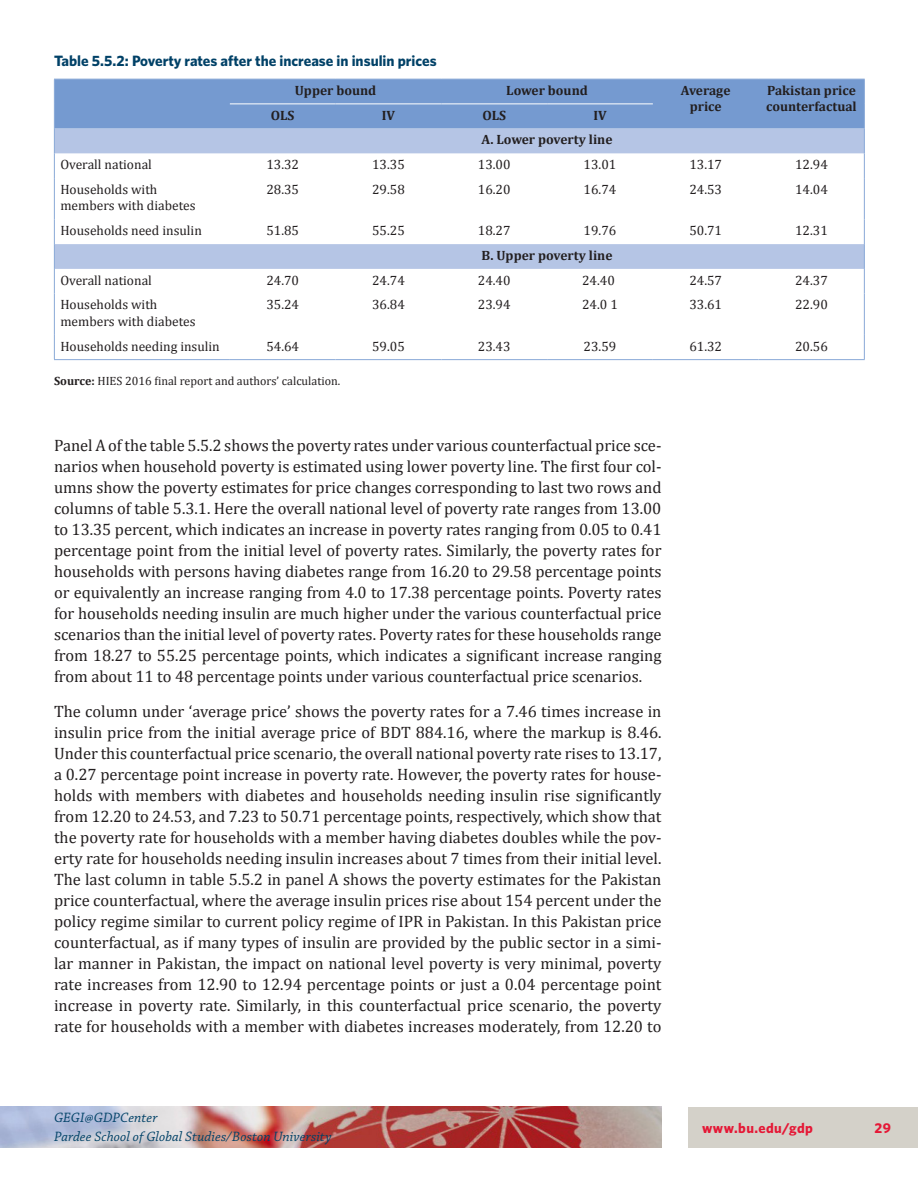
<style>
.page{position:relative;width:918px;height:1188px;background:#fff}
.page>*{position:absolute;margin:0;border:0;box-sizing:border-box;transform-origin:0 0}
.t1{font:16.5px/21px "Cambria";color:#231f20;text-align:justify}
.table_header{font:700 15px "Whitney";color:#004167}
.t2{font:italic 14.25px/18.8px "Chaparral Pro";letter-spacing:.005em;color:#004167}
.t3{font:700 14.25px "Whitney";letter-spacing:.025em;color:#e51836}
.Table_body{font:13.5px/16.5px "Cambria";color:#231f20}
.Table_Col_Head{font:700 13.5px/16.5px "Cambria";color:#231f20;text-align:center}
.footnote_or_source{font:12px "Cambria";color:#231f20}
.s1{font-weight:700}
</style>
<div class="page">
<img style="left:0;top:1107px;width:662px;height:40px">
<div style="left:688px;top:1107px;width:230px;height:40px;background:#d4d1c9"></div>
<svg style="left:55px;top:178px;width:809px;height:91px"></svg>
<svg style="left:54px;top:79px;width:811px;height:99px"></svg>
<hr style="left:54px;top:178px;width:1px;height:41px;background:#89a9d7">
<hr style="left:864px;top:178px;width:1px;height:41px;background:#89a9d7">
<svg style="left:54px;top:219px;width:1px;height:75px"></svg>
<svg style="left:864px;top:219px;width:1px;height:75px"></svg>
<hr style="left:54px;top:294px;width:1px;height:41px;background:#89a9d7">
<hr style="left:864px;top:294px;width:1px;height:41px;background:#89a9d7">
<svg style="left:54px;top:335px;width:1px;height:24px"></svg>
<svg style="left:864px;top:335px;width:1px;height:24px"></svg>
<hr style="left:54px;top:359px;width:176px;height:1px;background:#89a9d7">
<hr style="left:230px;top:359px;width:106px;height:1px;background:#89a9d7">
<hr style="left:336px;top:359px;width:105px;height:1px;background:#89a9d7">
<hr style="left:441px;top:359px;width:106px;height:1px;background:#89a9d7">
<hr style="left:547px;top:359px;width:106px;height:1px;background:#89a9d7">
<hr style="left:653px;top:359px;width:106px;height:1px;background:#89a9d7">
<hr style="left:759px;top:359px;width:106px;height:1px;background:#89a9d7">
<hr style="left:230px;top:104px;width:106px;height:1px;background:#fff">
<hr style="left:336px;top:104px;width:105px;height:1px;background:#fff">
<hr style="left:441px;top:104px;width:106px;height:1px;background:#fff">
<hr style="left:547px;top:104px;width:106px;height:1px;background:#fff">
<p class="table_header" style="left:54px;top:51px;width:384px">Table 5.5.2: Poverty rates after the increase in insulin prices</p>
<p class="Table_Col_Head" style="left:295px;top:82px;width:83px">Upper bound</p>
<p class="Table_Col_Head" style="left:506px;top:82px;width:83px">Lower bound</p>
<p class="Table_Col_Head" style="left:681px;top:82px;width:51px">Average price</p>
<p class="Table_Col_Head" style="left:766px;top:82px;width:92px;text-align:left">Pakistan price counterfactual</p>
<p class="Table_Col_Head" style="left:271px;top:106px;width:25px">OLS</p>
<p class="Table_Col_Head" style="left:382px;top:106px;width:15px">IV</p>
<p class="Table_Col_Head" style="left:482px;top:106px;width:25px">OLS</p>
<p class="Table_Col_Head" style="left:593px;top:106px;width:15px">IV</p>
<p class="Table_Col_Head" style="left:482px;top:131px;width:132px">A. Lower poverty line</p>
<p class="Table_body" style="left:60px;top:156px;width:93px">Overall national</p>
<p class="Table_body" style="left:266px;top:156px;width:34px">13.32</p>
<p class="Table_body" style="left:372px;top:156px;width:34px">13.35</p>
<p class="Table_body" style="left:478px;top:156px;width:34px">13.00</p>
<p class="Table_body" style="left:584px;top:156px;width:34px">13.01</p>
<p class="Table_body" style="left:689px;top:156px;width:34px">13.17</p>
<p class="Table_body" style="left:795px;top:156px;width:34px">12.94</p>
<p class="Table_body" style="left:60px;top:181px;width:137px">Households with members with diabetes</p>
<p class="Table_body" style="left:266px;top:181px;width:34px">28.35</p>
<p class="Table_body" style="left:372px;top:181px;width:34px">29.58</p>
<p class="Table_body" style="left:478px;top:181px;width:34px">16.20</p>
<p class="Table_body" style="left:584px;top:181px;width:34px">16.74</p>
<p class="Table_body" style="left:689px;top:181px;width:34px">24.53</p>
<p class="Table_body" style="left:795px;top:181px;width:34px">14.04</p>
<p class="Table_body" style="left:60px;top:222px;width:143px">Households need insulin</p>
<p class="Table_body" style="left:266px;top:222px;width:34px">51.85</p>
<p class="Table_body" style="left:372px;top:222px;width:34px">55.25</p>
<p class="Table_body" style="left:478px;top:222px;width:34px">18.27</p>
<p class="Table_body" style="left:584px;top:222px;width:34px">19.76</p>
<p class="Table_body" style="left:689px;top:222px;width:34px">50.71</p>
<p class="Table_body" style="left:795px;top:222px;width:34px">12.31</p>
<p class="Table_Col_Head" style="left:482px;top:247px;width:132px">B. Upper poverty line</p>
<p class="Table_body" style="left:60px;top:272px;width:93px">Overall national</p>
<p class="Table_body" style="left:266px;top:272px;width:34px">24.70</p>
<p class="Table_body" style="left:372px;top:272px;width:34px">24.74</p>
<p class="Table_body" style="left:478px;top:272px;width:34px">24.40</p>
<p class="Table_body" style="left:582px;top:272px;width:34px">24.40</p>
<p class="Table_body" style="left:689px;top:272px;width:34px">24.57</p>
<p class="Table_body" style="left:795px;top:272px;width:34px">24.37</p>
<p class="Table_body" style="left:60px;top:296px;width:137px">Households with members with diabetes</p>
<p class="Table_body" style="left:266px;top:296px;width:34px">35.24</p>
<p class="Table_body" style="left:372px;top:296px;width:34px">36.84</p>
<p class="Table_body" style="left:478px;top:296px;width:34px">23.94</p>
<p class="Table_body" style="left:582px;top:296px;width:37px">24.0 1</p>
<p class="Table_body" style="left:689px;top:296px;width:34px">33.61</p>
<p class="Table_body" style="left:795px;top:296px;width:34px">22.90</p>
<p class="Table_body" style="left:60px;top:338px;width:161px">Households needing insulin</p>
<p class="Table_body" style="left:266px;top:338px;width:34px">54.64</p>
<p class="Table_body" style="left:372px;top:338px;width:34px">59.05</p>
<p class="Table_body" style="left:478px;top:338px;width:34px">23.43</p>
<p class="Table_body" style="left:584px;top:338px;width:34px">23.59</p>
<p class="Table_body" style="left:689px;top:338px;width:34px">61.32</p>
<p class="Table_body" style="left:795px;top:338px;width:34px">20.56</p>
<p class="footnote_or_source" style="left:54px;top:374px;width:288px"><span class="s1">Source:</span> HIES 2016 final report and authors’ calculation.</p>
<p class="t1" style="left:54px;top:435px;width:609px">Panel A of the table 5.5.2 shows the poverty rates under various counterfactual price sce&shy;narios when household poverty is estimated using lower poverty line. The first four col&shy;umns show the poverty estimates for price changes corresponding to last two rows and columns of table 5.3.1. Here the overall national level of poverty rate ranges from 13.00 to 13.35 percent, which indicates an increase in poverty rates ranging from 0.05 to 0.41 percentage point from the initial level of poverty rates. Similarly, the poverty rates for households with persons having diabetes range from 16.20 to 29.58 percentage points or equivalently an increase ranging from 4.0 to 17.38 percentage points. Poverty rates for households needing insulin are much higher under the various counterfactual price scenarios than the initial level of poverty rates. Poverty rates for these households range from 18.27 to 55.25 percentage points, which indicates a significant increase ranging from about 11 to 48 percentage points under various counterfactual price scenarios.</p>
<p class="t1" style="left:54px;top:700px;width:609px">The column under ‘average price’ shows the poverty rates for a 7.46 times increase in insulin price from the initial average price of BDT 884.16, where the markup is 8.46.<br>Under this counterfactual price scenario, the overall national poverty rate rises to 13.17, a 0.27 percentage point increase in poverty rate. However, the poverty rates for house&shy;holds with members with diabetes and households needing insulin rise significantly from 12.20 to 24.53, and 7.23 to 50.71 percentage points, respectively, which show that the poverty rate for households with a member having diabetes doubles while the pov&shy;erty rate for households needing insulin increases about 7 times from their initial level.<br>The last column in table 5.5.2 in panel A shows the poverty estimates for the Pakistan price counterfactual, where the average insulin prices rise about 154 percent under the policy regime similar to current policy regime of IPR in Pakistan. In this Pakistan price counterfactual, as if many types of insulin are provided by the public sector in a simi&shy;lar manner in Pakistan, the impact on national level poverty is very minimal, poverty rate increases from 12.90 to 12.94 percentage points or just a 0.04 percentage point increase in poverty rate. Similarly, in this counterfactual price scenario, the poverty rate for households with a member with diabetes increases moderately, from 12.20 to</p>
<p class="t2" style="left:54px;top:1109px;width:279px">GEGI@GDPCenter<br>Pardee School of Global Studies/Boston University</p>
<p class="t3" style="left:702px;top:1118px;width:113px">www.bu.edu/gdp</p>
<p class="t3" style="left:875px;top:1118px;width:18px">29</p>
</div>
